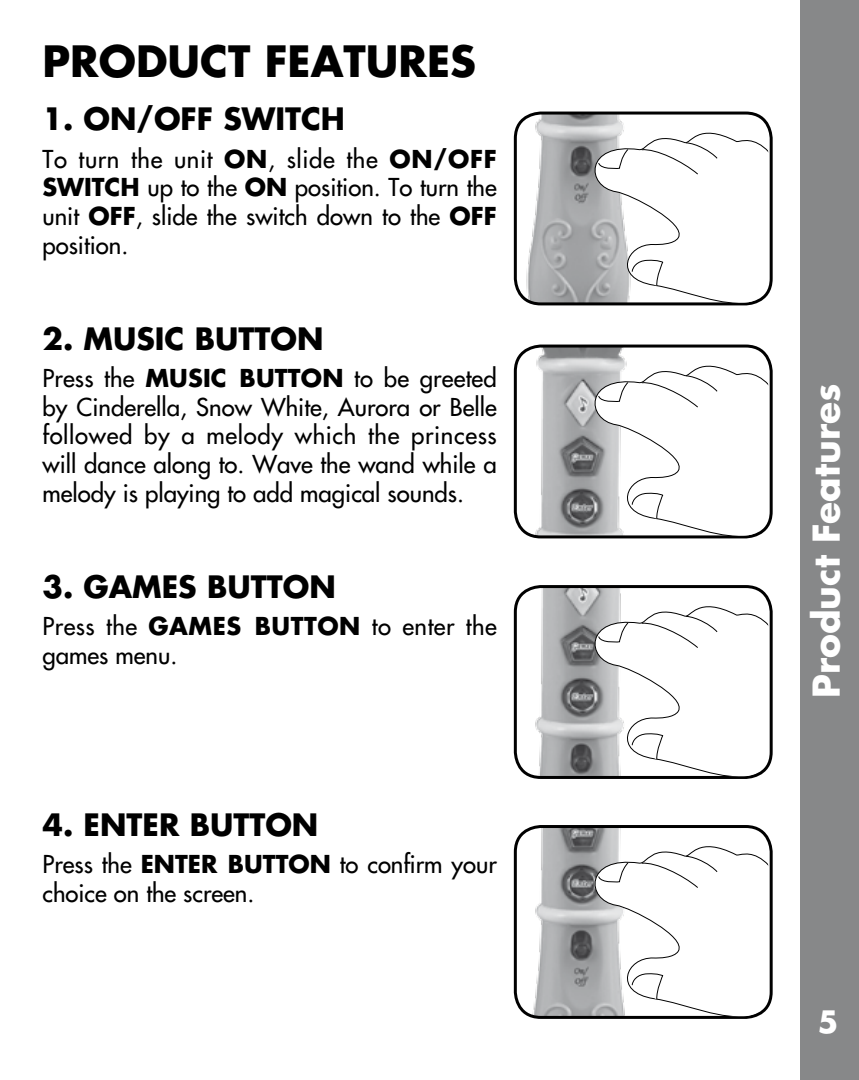
<style>
.page{position:relative;width:859px;height:1080px;background:#fff}
.page>*{position:absolute;margin:0;border:0;box-sizing:border-box;transform-origin:0 0}
.t1{font:700 42px "Futura";color:#000}
.t2{font:700 36px "Futura";color:#fff}
.t3{font:700 30px "Futura";color:#000}
.t4{font:700 30px "Futura";color:#fff}
.t5{font:500 24px/28.8px "Futura";color:#000;text-align:justify}
.t6{font:500 24px/28.8px "Futura";letter-spacing:.02em;color:#000}
.s1{font-weight:700}
</style>
<div class="page">
<div style="left:800px;top:0;width:59px;height:1080px;background:#878889"></div>
<img style="left:515px;top:588px;width:75px;height:189px">
<div style="left:514px;top:585px;width:259px;height:194px;border:3px solid #000;border-radius:26px"></div>
<svg style="left:590px;top:588px;width:178px;height:189px"></svg>
<img style="left:515px;top:113px;width:75px;height:191px">
<div style="left:514px;top:112px;width:259px;height:193px;border:3px solid #000;border-radius:26px"></div>
<svg style="left:590px;top:114px;width:178px;height:189px"></svg>
<img style="left:515px;top:346px;width:75px;height:191px">
<div style="left:514px;top:345px;width:259px;height:193px;border:3px solid #000;border-radius:26px"></div>
<svg style="left:590px;top:347px;width:178px;height:189px"></svg>
<img style="left:515px;top:828px;width:75px;height:188px">
<div style="left:514px;top:825px;width:259px;height:194px;border:3px solid #000;border-radius:26px"></div>
<svg style="left:590px;top:828px;width:178px;height:189px"></svg>
<h1 class="t1" style="left:42px;top:34px;width:435px">PRODUCT FEATURES</h1>
<p class="t3" style="left:42px;top:99px;width:304px">1. ON/OFF SWITCH</p>
<p class="t5" style="left:42px;top:144px;width:456px">To turn the unit <span class="s1">ON</span>, slide the <span class="s1">ON/OFF SWITCH</span> up to the <span class="s1">ON</span> position. To turn the unit <span class="s1">OFF</span>, slide the switch down to the <span class="s1">OFF </span>position.</p>
<p class="t3" style="left:42px;top:318px;width:282px">2. MUSIC BUTTON</p>
<p class="t5" style="left:42px;top:364px;width:456px">Press the <span class="s1">MUSIC BUTTON</span> to be greeted by Cinderella, Snow White, Aurora or Belle followed by a melody which the princess will dance along to. Wave the wand while a melody is playing to add magical sounds.</p>
<p class="t3" style="left:42px;top:566px;width:295px">3. GAMES BUTTON</p>
<p class="t6" style="left:42px;top:612px;width:456px">Press the <span class="s1">GAMES BUTTON</span> to enter the games menu.</p>
<p class="t3" style="left:42px;top:805px;width:277px">4. ENTER BUTTON</p>
<p class="t5" style="left:42px;top:850px;width:456px">Press the <span class="s1">ENTER BUTTON</span> to confirm your choice on the screen.</p>
<h2 class="t2" style="left:802px;top:698px;width:316px;rotate:-90deg">Product Features</h2>
<p class="t4" style="left:818px;top:1002px;width:22px">5</p>
</div>
